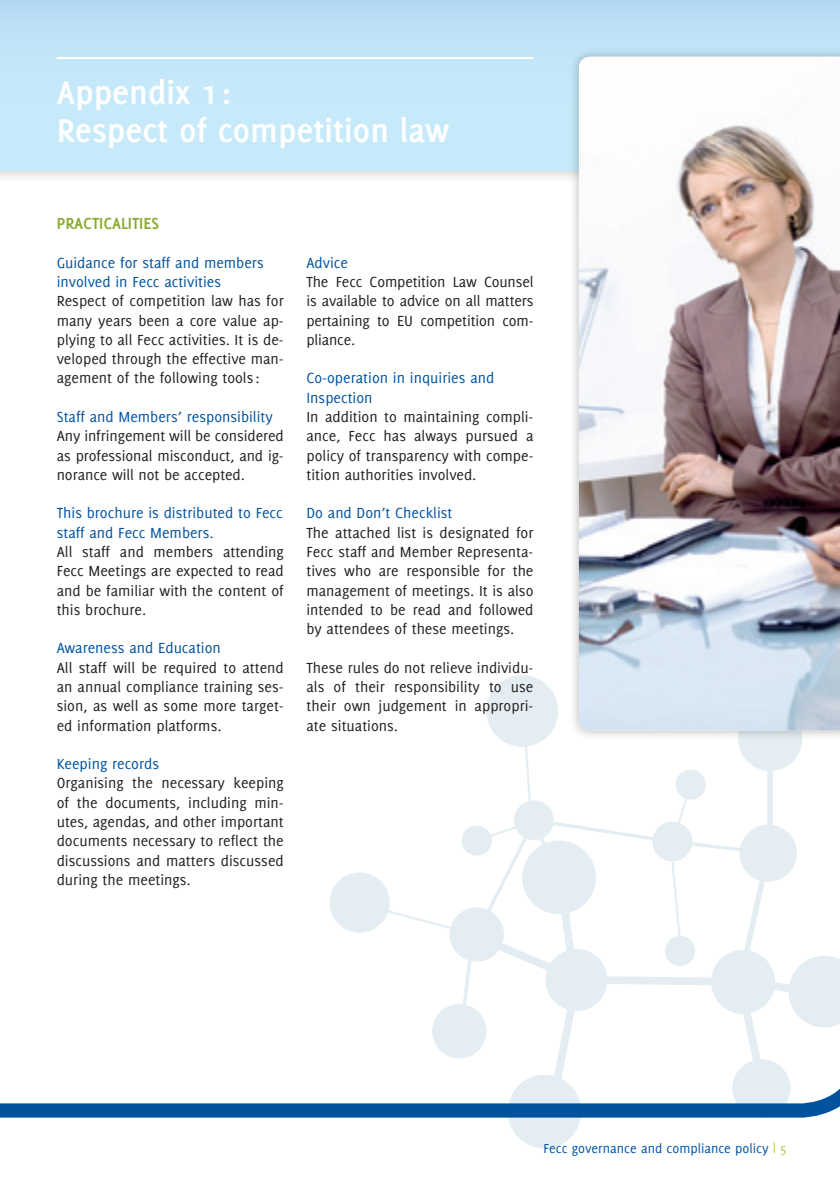
<style>
.page{position:relative;width:840px;height:1191px;background:#fff}
.page>*{position:absolute;margin:0;border:0;box-sizing:border-box;transform-origin:0 0}
.t1{font:700 36px/38px "Delicious";color:#fff}
.t2{font:700 17.6px "Delicious";color:#88ac2e}
.t3{font:16px/19.2px "Delicious";color:#231f20;text-align:justify}
.t4{font:16px/19.2px "Delicious";color:#0153a0}
.t5{font:14.2px "Delicious";color:#0153a0}
.s1{color:#a6ce39}
</style>
<div class="page">
<svg style="left:329px;top:675px;width:510px;height:473px"></svg>
<div style="left:0;top:0;width:839px;height:183px;background:#231f20;opacity:.3"></div>
<div style="left:0;top:0;width:839px;height:170px;background:linear-gradient(to right,#c5e9fa,#bbdff5)"></div>
<hr style="left:57px;top:57px;width:476px;height:2px;background:#fff">
<div style="left:568px;top:46px;width:271px;height:695px;background:#231f20;opacity:.3"></div>
<img style="left:578px;top:57px;width:261px;height:673px">
<svg style="left:0;top:979px;width:839px;height:145px"></svg>
<h1 class="t1" style="left:57px;top:73px;width:394px">Appendix 1 :<br>Respect of competition law</h1>
<p class="t2" style="left:57px;top:213px;width:27px">Practica</p>
<p class="t2" style="left:121px;top:213px;width:39px">lities</p>
<p class="t4" style="left:57px;top:253px;width:208px">Guidance for staff and members involved in Fecc activities</p>
<p class="t3" style="left:57px;top:291px;width:228px">Respect of competition law has for many years been a core value ap&shy;plying to all Fecc activities. It is de&shy;veloped through the effective man&shy;agement of the following tools :</p>
<p class="t4" style="left:57px;top:407px;width:217px">Staff and Members’ responsibility</p>
<p class="t3" style="left:57px;top:426px;width:228px">Any infringement will be considered as professional misconduct, and ig&shy;norance will not be accepted.</p>
<p class="t4" style="left:57px;top:503px;width:227px">This brochure is distributed to Fecc staff and Fecc Members.</p>
<p class="t3" style="left:57px;top:542px;width:228px">All staff and members attending Fecc Meetings are expected to read and be familiar with the content of this brochure.</p>
<p class="t4" style="left:57px;top:638px;width:165px">Awareness and Education</p>
<p class="t3" style="left:57px;top:657px;width:228px">All staff will be required to attend an annual compliance training ses&shy;sion, as well as some more target&shy;ed information platforms.</p>
<p class="t4" style="left:57px;top:754px;width:104px">Keeping records</p>
<p class="t3" style="left:57px;top:773px;width:228px">Organising the necessary keeping of the documents, including min&shy;utes, agendas, and other important documents necessary to reflect the discussions and matters discussed during the meetings.</p>
<p class="t4" style="left:306px;top:253px;width:43px">Advice</p>
<p class="t3" style="left:306px;top:272px;width:228px">The Fecc Competition Law Counsel is available to advice on all matters pertaining to EU competition com&shy;pliance.</p>
<p class="t4" style="left:306px;top:368px;width:189px">Co-operation in inquiries and<br>Inspection</p>
<p class="t3" style="left:306px;top:407px;width:228px">In addition to maintaining compli&shy;ance, Fecc has always pursued a policy of transparency with compe&shy;tition authorities involved.</p>
<p class="t4" style="left:306px;top:503px;width:147px">Do and Don’t Checklist</p>
<p class="t3" style="left:306px;top:522px;width:228px">The attached list is designated for Fecc staff and Member Representa&shy;tives who are responsible for the management of meetings. It is also intended to be read and followed by attendees of these meetings.</p>
<p class="t3" style="left:306px;top:657px;width:228px">These rules do not relieve individu&shy;als of their responsibility to use their own judgement in appropri&shy;ate situations.</p>
<p class="t5" style="left:543px;top:1139px;width:244px">Fecc governance and compliance policy <span class="s1">| 5</span></p>
</div>
